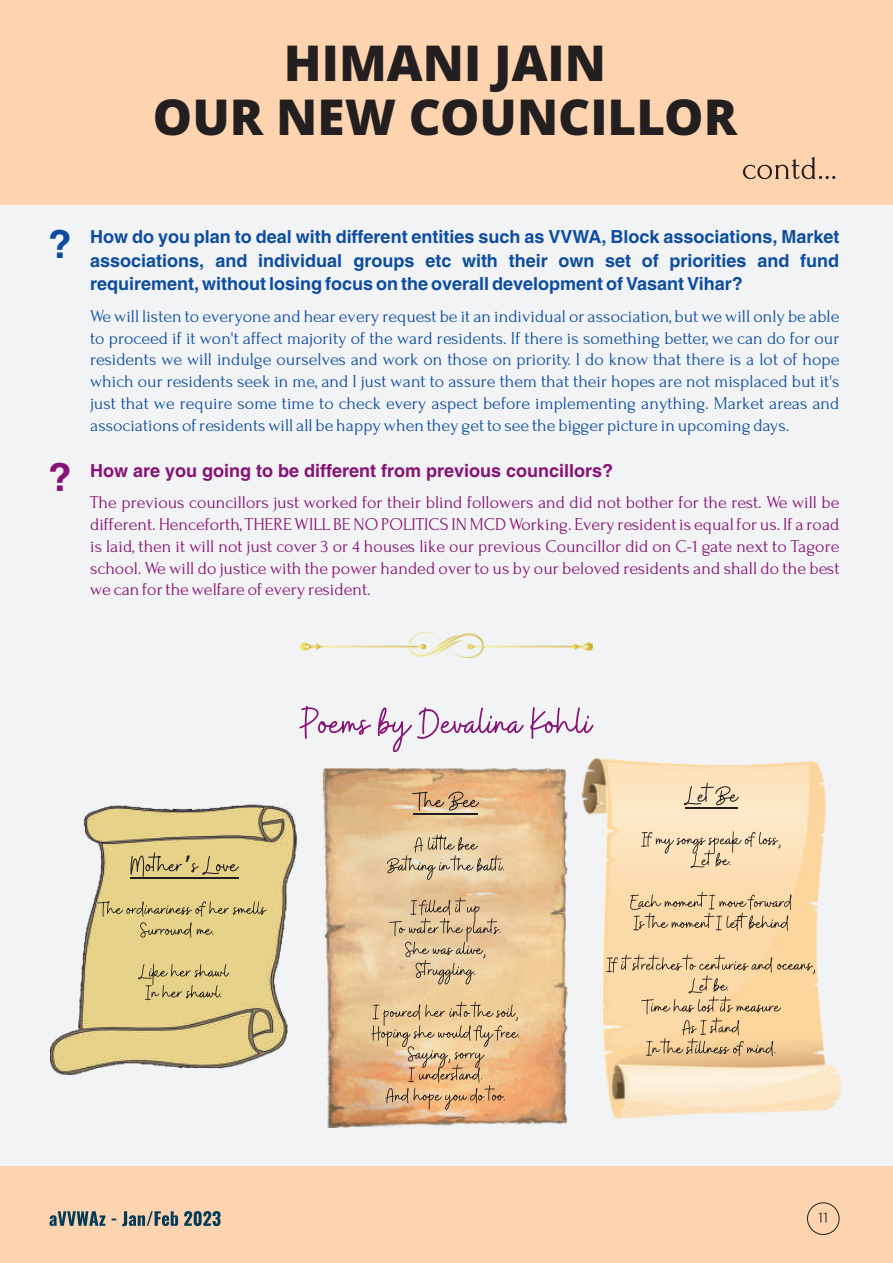
<style>
.page{position:relative;width:893px;height:1263px;background:#f2f3f4}
.page>*{position:absolute;margin:0;border:0;box-sizing:border-box;transform-origin:0 0}
.t1{font:800 49.5px/54px "Open Sans";color:#231f20;text-align:center}
.t2{font:39px "Switzerland";color:#0d4da1}
.t3{font:39px "Switzerland";color:#881277}
.t4{font:18px/21.9px "Forum";color:#0d4da1;text-align:justify}
.t5{font:18px/21.9px "Forum";color:#881277;text-align:justify}
.t6{font:18px/23.5px "Switzerland";color:#0d4da1;text-align:justify}
.t7{font:18px "Switzerland";color:#881277}
</style>
<div class="page">
<div style="left:0;top:0;width:893px;height:205px;background:#fdd3b0"></div>
<div style="left:0;top:1166px;width:893px;height:97px;background:#fdd3b0"></div>
<svg style="left:807px;top:1202px;width:33px;height:33px"></svg>
<svg style="left:49px;top:1211px;width:172px;height:15px"></svg>
<svg style="left:743px;top:157px;width:92px;height:22px"></svg>
<img style="left:300px;top:632px;width:293px;height:25px">
<img style="left:50px;top:759px;width:790px;height:368px">
<svg style="left:299px;top:706px;width:294px;height:46px"></svg>
<hr style="left:130px;top:877px;width:109px;height:2px;background:#231f20">
<svg style="left:130px;top:852px;width:109px;height:25px;background:#cdba7b"></svg>
<svg style="left:97px;top:901px;width:170px;height:36px;background:#d4c17f"></svg>
<svg style="left:138px;top:964px;width:91px;height:36px;background:#cfbc7c"></svg>
<hr style="left:413px;top:813px;width:65px;height:2px;background:#231f20">
<svg style="left:412px;top:791px;width:67px;height:20px"></svg>
<svg style="left:387px;top:834px;width:117px;height:46px;background:#d8c29e"></svg>
<svg style="left:389px;top:897px;width:111px;height:87px;background:#d7bb93"></svg>
<svg style="left:371px;top:1002px;width:148px;height:108px;background:#dcb486"></svg>
<hr style="left:685px;top:807px;width:52px;height:2px;background:#231f20">
<svg style="left:684px;top:783px;width:55px;height:22px"></svg>
<svg style="left:641px;top:831px;width:139px;height:37px;background:#e6d0ac"></svg>
<svg style="left:630px;top:892px;width:161px;height:39px;background:#dfc197"></svg>
<svg style="left:606px;top:954px;width:209px;height:102px;background:#ebc998"></svg>
<h1 class="t1" style="left:153px;top:41px;width:586px">HIMANI JAIN<br>OUR NEW COUNCILLOR</h1>
<h2 class="t2" style="left:48px;top:220px;width:25px">?</h2>
<h2 class="t3" style="left:48px;top:454px;width:25px">?</h2>
<p class="t6" style="left:90px;top:227px;width:751px">How do you plan to deal with different entities such as VVWA, Block associations, Market associations, and individual groups etc with their own set of priorities and fund requirement, without losing focus on the overall development of Vasant Vihar?</p>
<p class="t4" style="left:90px;top:305px;width:751px">We will listen to everyone and hear every request be it an individual or association, but we will only be able to proceed if it won't affect majority of the ward residents. If there is something better, we can do for our residents we will indulge ourselves and work on those on priority. I do know that there is a lot of hope which our residents seek in me, and I just want to assure them that their hopes are not misplaced but it's just that we require some time to check every aspect before implementing anything. Market areas and associations of residents will all be happy when they get to see the bigger picture in upcoming days.</p>
<p class="t7" style="left:90px;top:459px;width:524px">How are you going to be different from previous councillors?</p>
<p class="t5" style="left:90px;top:491px;width:751px">The previous councillors just worked for their blind followers and did not bother for the rest. We will be different. Henceforth, THERE WILL BE NO POLITICS IN MCD Working. Every resident is equal for us. If a road is laid, then it will not just cover 3 or 4 houses like our previous Councillor did on C-1 gate next to Tagore school. We will do justice with the power handed over to us by our beloved residents and shall do the best we can for the welfare of every resident.</p>
</div>
